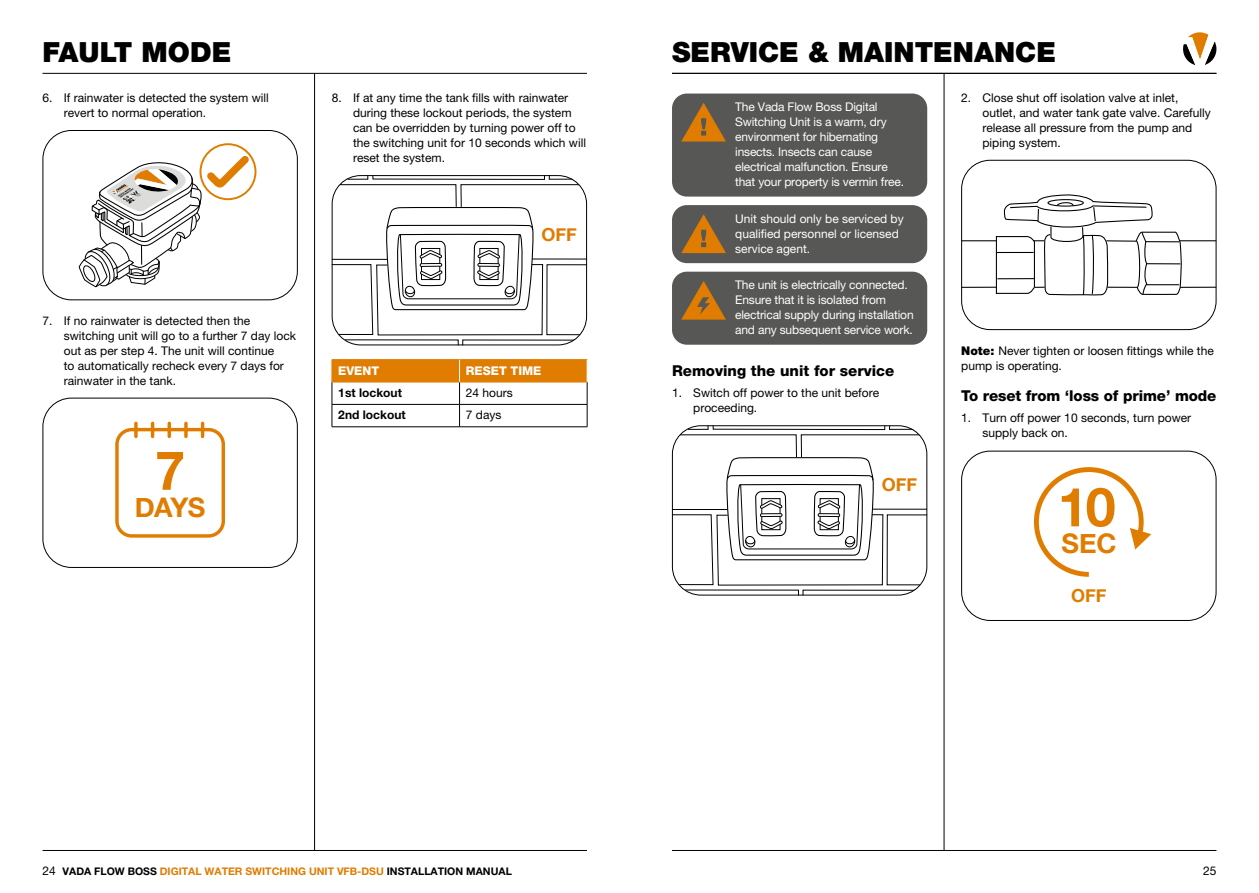
<style>
.page{position:relative;width:1259px;height:893px;background:#fff}
.page>*{position:absolute;margin:0;border:0;box-sizing:border-box;transform-origin:0 0}
.t1{font:700 54px "Helvetica Neue";color:#e07c00}
.Heading{font:900 27.75px "Helvetica Neue LT Pro";color:#000}
.t2{font:700 27px "Helvetica Neue";letter-spacing:-.02em;color:#e07c00}
.t3{font:700 18px "Helvetica Neue";color:#e07c00}
.Heading_3{font:800 15px "Helvetica Neue LT Pro";color:#000}
.Number{font:12px/15px "Helvetica Neue LT Pro";color:#000}
.Warning{font:12px/15px "Helvetica Neue LT Pro";letter-spacing:-.015em;color:#fff}
.Body{font:12px/15px "Helvetica Neue LT Pro";color:#000}
.Table_body{font:700 12px "Helvetica Neue LT Pro";color:#000}
.Table_header{font:800 12px "Helvetica Neue LT Pro";color:#fff}
.Table_body-2{font:12px "Helvetica Neue LT Pro";color:#000}
.t4{font:700 10.5px "Helvetica Neue LT Pro";color:#e07c00}
.s1{font-weight:900}
.s2{font-weight:400;font-size:12px;color:#000}
.s3{color:#000}
</style>
<div class="page">
<hr style="left:672px;top:850px;width:544px;height:1px;background:#000">
<hr style="left:43px;top:73px;width:544px;height:1px;background:#000">
<hr style="left:43px;top:850px;width:544px;height:1px;background:#000">
<svg style="left:1183px;top:32px;width:33px;height:33px"></svg>
<hr style="left:314px;top:73px;width:1px;height:777px;background:#000">
<hr style="left:943px;top:73px;width:1px;height:777px;background:#000">
<hr style="left:459px;top:427px;width:128px;height:1px;background:#000">
<hr style="left:332px;top:359px;width:127px;height:1px;background:#e07c00">
<hr style="left:459px;top:359px;width:128px;height:1px;background:#e07c00">
<hr style="left:332px;top:427px;width:127px;height:1px;background:#000">
<svg style="left:332px;top:360px;width:256px;height:67px"></svg>
<div style="left:672px;top:94px;width:255px;height:103px;background:#575756;border-radius:15px"></div>
<svg style="left:681px;top:103px;width:45px;height:39px"></svg>
<div style="left:672px;top:272px;width:255px;height:73px;background:#575756;border-radius:15px"></div>
<svg style="left:681px;top:281px;width:45px;height:39px"></svg>
<div style="left:672px;top:205px;width:255px;height:58px;background:#575756;border-radius:15px"></div>
<svg style="left:681px;top:214px;width:45px;height:39px"></svg>
<svg style="left:672px;top:427px;width:255px;height:168px"></svg>
<div style="left:817px;top:513px;width:23px;height:4px;border:1px solid #000;border-radius:2px"></div>
<div style="left:672px;top:425px;width:255px;height:170px;border:1px solid #000;border-radius:29px"></div>
<div style="left:115px;top:428px;width:110px;height:110px;border:3px solid #e07c00;border-radius:15px"></div>
<svg style="left:134px;top:423px;width:4px;height:13px"></svg>
<svg style="left:151px;top:423px;width:3px;height:13px"></svg>
<svg style="left:168px;top:423px;width:3px;height:13px"></svg>
<svg style="left:184px;top:423px;width:4px;height:13px"></svg>
<svg style="left:201px;top:423px;width:3px;height:13px"></svg>
<div style="left:43px;top:398px;width:255px;height:170px;border:1px solid #000;border-radius:29px"></div>
<svg style="left:332px;top:175px;width:255px;height:170px"></svg>
<div style="left:477px;top:263px;width:23px;height:4px;border:1px solid #000;border-radius:2px"></div>
<div style="left:332px;top:175px;width:255px;height:170px;border:1px solid #000;border-radius:29px"></div>
<hr style="left:672px;top:73px;width:544px;height:1px;background:#000">
<svg style="left:1034px;top:467px;width:117px;height:110px"></svg>
<div style="left:961px;top:451px;width:255px;height:170px;border:1px solid #000;border-radius:29px"></div>
<hr style="left:961px;top:287px;width:35px;height:1px;background:#000">
<hr style="left:961px;top:240px;width:35px;height:1px;background:#000">
<svg style="left:995px;top:194px;width:187px;height:102px"></svg>
<hr style="left:1180px;top:287px;width:36px;height:1px;background:#000">
<hr style="left:1179px;top:240px;width:37px;height:1px;background:#000">
<div style="left:961px;top:160px;width:255px;height:170px;border:1px solid #000;border-radius:29px"></div>
<div style="left:199px;top:143px;width:57px;height:57px;border:2px solid #e07c00;border-radius:50%"></div>
<svg style="left:78px;top:152px;width:174px;height:136px"></svg>
<div style="left:43px;top:130px;width:255px;height:170px;border:1px solid #000;border-radius:29px"></div>
<p class="Heading" style="left:43px;top:36px;width:190px">FAULT MODE</p>
<p class="Heading" style="left:672px;top:36px;width:385px">SERVICE &amp; MAINTENANCE</p>
<p class="Number" style="left:982px;top:90px;width:230px;text-indent:-21px">2. Close shut off isolation valve at inlet, outlet, and water tank gate valve. Carefully release all pressure from the pump and piping system.</p>
<p class="Number" style="left:64px;top:90px;width:206px;text-indent:-21px">6. If rainwater is detected the system will revert to normal operation.</p>
<p class="Number" style="left:353px;top:90px;width:234px;text-indent:-21px">8. If at any time the tank fills with rainwater during these lockout periods, the system can be overridden by turning power off to the switching unit for 10 seconds which will reset the system.</p>
<p class="Warning" style="left:735px;top:99px;width:170px">The Vada Flow Boss Digital<br>Switching Unit is a warm, dry environment for hibernating insects. Insects can cause electrical malfunction. Ensure that your property is vermin free.</p>
<p class="Number" style="left:64px;top:313px;width:234px;text-indent:-21px">7. If no rainwater is detected then the switching unit will go to a further 7 day lock out as per step 4. The unit will continue<br>to automatically recheck every 7 days for rainwater in the tank.</p>
<p class="t1" style="left:155px;top:428px;width:32px">7</p>
<p class="t2" style="left:135px;top:486px;width:72px">DAYS</p>
<p class="t3" style="left:541px;top:220px;width:37px">OFF</p>
<p class="Table_header" style="left:338px;top:363px;width:42px">EVENT</p>
<p class="Table_header" style="left:466px;top:363px;width:77px">RESET TIME</p>
<p class="Table_body" style="left:338px;top:385px;width:65px">1st lockout</p>
<p class="Table_body-2" style="left:466px;top:386px;width:48px">24 hours</p>
<p class="Table_body" style="left:338px;top:408px;width:69px">2nd lockout</p>
<p class="Table_body-2" style="left:466px;top:408px;width:37px">7 days</p>
<p class="Warning" style="left:735px;top:211px;width:170px">Unit should only be serviced by qualified personnel or licensed service agent.</p>
<p class="Warning" style="left:735px;top:277px;width:180px">The unit is electrically connected.<br>Ensure that it is isolated from electrical supply during installation and any subsequent service work.</p>
<p class="Heading_3" style="left:672px;top:361px;width:224px">Removing the unit for service</p>
<p class="Number" style="left:693px;top:385px;width:187px;text-indent:-21px">1. Switch off power to the unit before proceeding.</p>
<p class="t3" style="left:882px;top:470px;width:37px">OFF</p>
<p class="Body" style="left:961px;top:343px;width:254px"><span class="s1">Note:</span> Never tighten or loosen fittings while the pump is operating.</p>
<p class="Heading_3" style="left:961px;top:386px;width:257px">To reset from ‘loss of prime’ mode</p>
<p class="Number" style="left:982px;top:410px;width:210px;text-indent:-21px">1. Turn off power 10 seconds, turn power supply back on.</p>
<p class="t1" style="left:1057px;top:465px;width:59px">10</p>
<p class="t2" style="left:1061px;top:523px;width:56px">SEC</p>
<p class="t3" style="left:1071px;top:582px;width:37px">OFF</p>
<p class="t4" style="left:43px;top:865px;width:471px"><span class="s2">24</span> <span class="s3">VADA FLOW BOSS</span> DIGITAL WATER SWITCHING UNIT VFB-DSU <span class="s3">INSTALLATION MANUAL</span></p>
<p class="Number" style="left:1203px;top:863px;width:15px">25</p>
</div>
